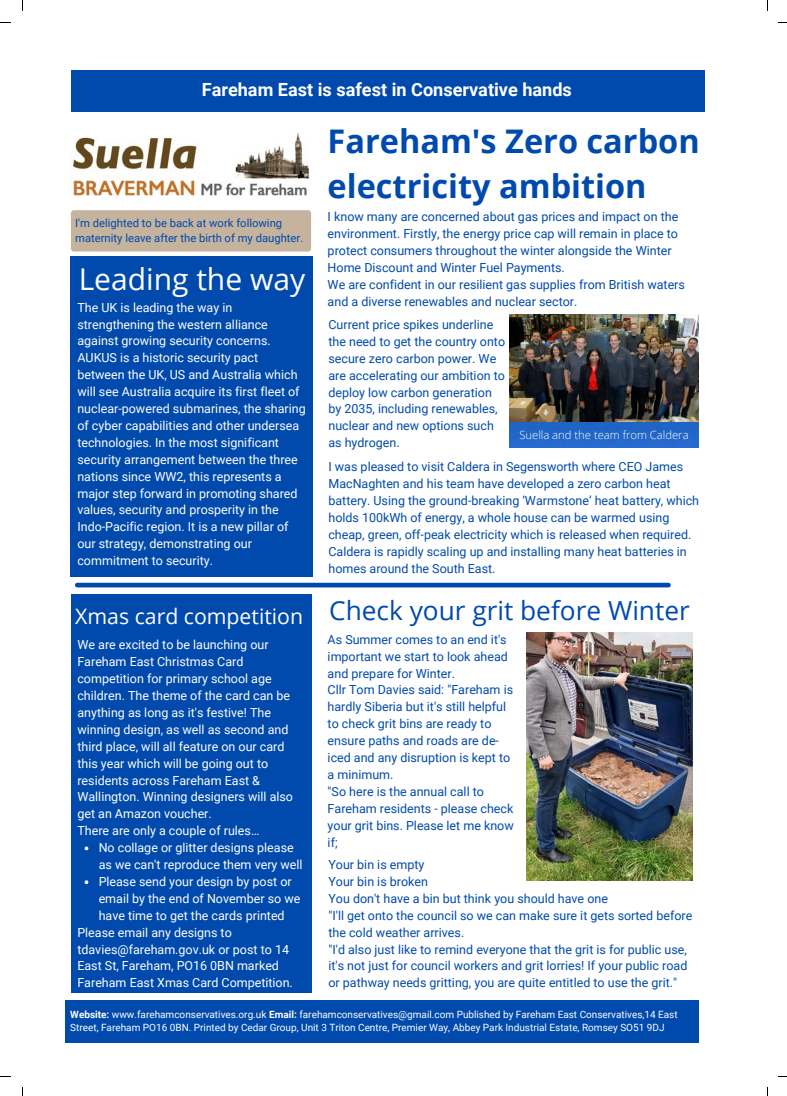
<style>
.page{position:relative;width:787px;height:1096px;background:#fff}
.page>*{position:absolute;margin:0;border:0;box-sizing:border-box;transform-origin:0 0}
.t1{font:700 32.5px/45px "Open Sans";color:#004aad}
.t2{font:30px "Open Sans";color:#fefefe}
.t3{font:26.25px "Open Sans";color:#004aad}
.t4{font:21.25px "Open Sans";color:#fefefe}
.t5{font:700 18.12px "Roboto";color:#fff}
.t6{font:12.5px/16.9px "Roboto";color:#004aad}
.t7{font:12.5px/16.9px "Roboto";color:#fefefe}
.t8{font:11.25px/15px "Roboto";color:#004aad}
.t9{font:300 11.25px "Open Sans";color:#fefefe}
.t10{font:10px/13.4px "Roboto";color:#fefefe}
.s1{font-weight:700}
</style>
<div class="page">
<img style="left:71px;top:132px;width:239px;height:64px">
<div style="left:71px;top:70px;width:633px;height:42px;background:#004aad"></div>
<div style="left:66px;top:1000px;width:633px;height:42px;background:#004aad"></div>
<div style="left:77px;top:582px;width:591px;height:5px;background:#004aad"></div>
<div style="left:71px;top:594px;width:240px;height:398px;background:#004aad"></div>
<div style="left:71px;top:256px;width:242px;height:320px;background:#004aad"></div>
<div style="left:71px;top:210px;width:240px;height:41px;background:#c5b39e;border-radius:3px"></div>
<img style="left:509px;top:314px;width:190px;height:109px">
<img style="left:509px;top:423px;width:190px;height:24px">
<img style="left:526px;top:632px;width:166px;height:248px">
<svg style="left:85px;top:846px;width:3px;height:4px"></svg>
<svg style="left:85px;top:880px;width:3px;height:4px"></svg>
<p class="t5" style="left:202px;top:79px;width:372px">Fareham East is safest in Conservative hands</p>
<p class="t8" style="left:75px;top:215px;width:230px">I'm delighted to be back at work following maternity leave after the birth of my daughter.</p>
<p class="t2" style="left:79px;top:258px;width:228px">Leading the way</p>
<p class="t7" style="left:77px;top:299px;width:230px">The UK is leading the way in strengthening the western alliance against growing security concerns.<br>AUKUS is a historic security pact between the UK, US and Australia which will see Australia acquire its first fleet of nuclear-powered submarines, the sharing of cyber capabilities and other undersea technologies. In the most significant security arrangement between the three nations since WW2, this represents a major step forward in promoting shared values, security and prosperity in the Indo-Pacific region. It is a new pillar of our strategy, demonstrating our commitment to security.</p>
<p class="t4" style="left:75px;top:600px;width:229px">Xmas card competition</p>
<p class="t7" style="left:77px;top:636px;width:217px">We are excited to be launching our Fareham East Christmas Card competition for primary school age children. The theme of the card can be anything as long as it's festive! The winning design, as well as second and third place, will all feature on our card this year which will be going out to residents across Fareham East &amp; Wallington. Winning designers will also get an Amazon voucher.</p>
<p class="t7" style="left:77px;top:822px;width:183px">There are only a couple of rules…</p>
<p class="t7" style="left:99px;top:839px;width:205px">No collage or glitter designs please as we can't reproduce them very well</p>
<p class="t7" style="left:99px;top:873px;width:203px">Please send your design by post or email by the end of November so we have time to get the cards printed</p>
<p class="t7" style="left:77px;top:923px;width:217px">Please email any designs to tdavies@fareham.gov.uk or post to 14<br>East St, Fareham, PO16 0BN marked Fareham East Xmas Card Competition.</p>
<p class="t1" style="left:328px;top:118px;width:374px">Fareham's Zero carbon electricity ambition</p>
<p class="t6" style="left:328px;top:208px;width:352px">I know many are concerned about gas prices and impact on the environment. Firstly, the energy price cap will remain in place to protect consumers throughout the winter alongside the Winter Home Discount and Winter Fuel Payments.</p>
<p class="t6" style="left:328px;top:276px;width:359px">We are confident in our resilient gas supplies from British waters and a diverse renewables and nuclear sector.</p>
<p class="t6" style="left:328px;top:316px;width:178px">Current price spikes underline the need to get the country onto secure zero carbon power. We are accelerating our ambition to deploy low carbon generation by 2035, including renewables, nuclear and new options such as hydrogen.</p>
<p class="t9" style="left:519px;top:426px;width:171px">Suella and the team from Caldera</p>
<p class="t6" style="left:328px;top:458px;width:372px">I was pleased to visit Caldera in Segensworth where CEO James MacNaghten and his team have developed a zero carbon heat battery. Using the ground-breaking ‘Warmstone’ heat battery, which holds 100kWh of energy, a whole house can be warmed using cheap, green, off-peak electricity which is released when required.<br>Caldera is rapidly scaling up and installing many heat batteries in homes around the South East.</p>
<p class="t3" style="left:329px;top:592px;width:362px">Check your grit before Winter</p>
<p class="t6" style="left:328px;top:631px;width:182px;text-align:justify">As Summer comes to an end it's important we start to look ahead and prepare for Winter.</p>
<p class="t6" style="left:328px;top:681px;width:187px">Cllr Tom Davies said: "Fareham is hardly Siberia but it's still helpful to check grit bins are ready to ensure paths and roads are de&shy;iced and any disruption is kept to a minimum.</p>
<p class="t6" style="left:328px;top:783px;width:188px">"So here is the annual call to<br>Fareham residents - please check your grit bins. Please let me know if;</p>
<p class="t6" style="left:328px;top:856px;width:98px">Your bin is empty</p>
<p class="t6" style="left:328px;top:873px;width:101px">Your bin is broken</p>
<p class="t6" style="left:328px;top:890px;width:281px">You don't have a bin but think you should have one</p>
<p class="t6" style="left:328px;top:907px;width:365px">"I'll get onto the council so we can make sure it gets sorted before the cold weather arrives.</p>
<p class="t6" style="left:328px;top:940px;width:360px;text-align:justify">"I'd also just like to remind everyone that the grit is for public use, it's not just for council workers and grit lorries! If your public road or pathway needs gritting, you are quite entitled to use the grit."</p>
<p class="t10" style="left:70px;top:1007px;width:609px"><span class="s1">Website:</span> www.farehamconservatives.org.uk <span class="s1">Email:</span> farehamconservatives@gmail.com Published by Fareham East Conservatives,14 East<br>Street, Fareham PO16 0BN. Printed by Cedar Group, Unit 3 Triton Centre, Premier Way, Abbey Park Industrial Estate, Romsey SO51 9DJ</p>
</div>
